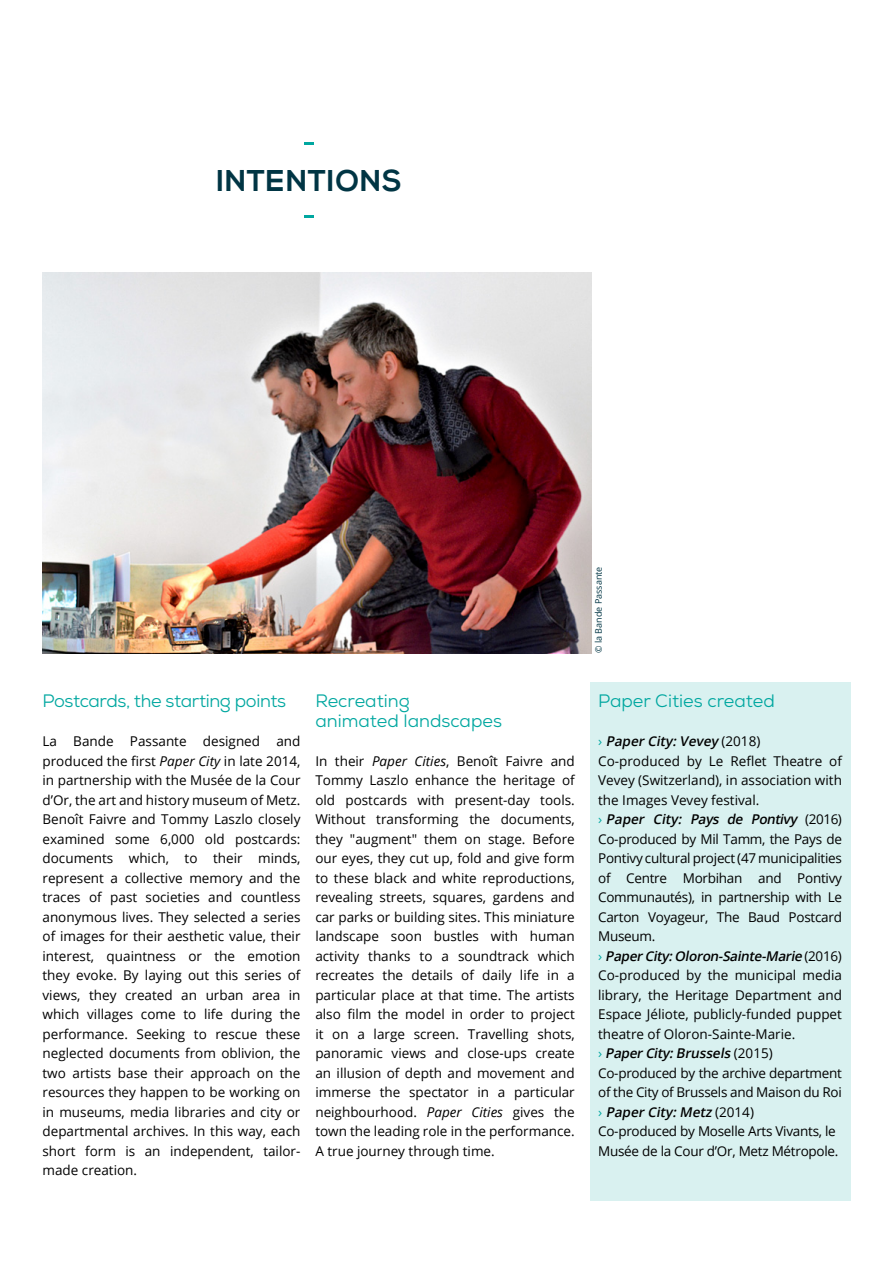
<style>
.page{position:relative;width:893px;height:1263px;background:#fff}
.page>*{position:absolute;margin:0;border:0;box-sizing:border-box;transform-origin:0 0}
.t1{font:700 30px "Nexa";letter-spacing:.02em;color:#003544}
.t2{font:18px/19.5px "Nexa";color:#00a7a0}
.t3{font:18px "Nexa";letter-spacing:-.02em;color:#00a7a0}
.t4{font:13.5px/19.5px "Open Sans";color:#000;text-align:justify}
.t5{font:13.5px/19.5px "Open Sans";letter-spacing:-.02em;color:#000}
.t6{font:9px "Open Sans";color:#013544}
.s1{font-style:italic}
.s2{color:#00a7a0}
.s3{font-weight:600;font-style:italic}
</style>
<div class="page">
<svg style="left:305px;top:142px;width:9px;height:3px"></svg>
<svg style="left:305px;top:215px;width:9px;height:3px"></svg>
<div style="left:590px;top:682px;width:260px;height:518px;background:#d9f1f0"></div>
<img style="left:43px;top:273px;width:548px;height:381px">
<h1 class="t1" style="left:217px;top:164px;width:187px">INTENTIONS</h1>
<h2 class="t3" style="left:43px;top:690px;width:245px">Postcards, the starting points</h2>
<p class="t4" style="left:43px;top:731px;width:259px">La Bande Passante designed and produced the first <span class="s1">Paper City</span> in late 2014, in partnership with the Musée de la Cour d’Or, the art and history museum of Metz.<br>Benoît Faivre and Tommy Laszlo closely examined some 6,000 old postcards: documents which, to their minds, represent a collective memory and the traces of past societies and countless anonymous lives. They selected a series of images for their aesthetic value, their interest, quaintness or the emotion they evoke. By laying out this series of views, they created an urban area in which villages come to life during the performance. Seeking to rescue these neglected documents from oblivion, the two artists base their approach on the resources they happen to be working on in museums, media libraries and city or departmental archives. In this way, each short form is an independent, tailor&shy;made creation.</p>
<h2 class="t2" style="left:315px;top:691px;width:188px">Recreating<br>animated landscapes</h2>
<p class="t4" style="left:315px;top:751px;width:261px">In their <span class="s1">Paper Cities</span>, Benoît Faivre and Tommy Laszlo enhance the heritage of old postcards with present-day tools.<br>Without transforming the documents, they "augment" them on stage. Before our eyes, they cut up, fold and give form to these black and white reproductions, revealing streets, squares, gardens and car parks or building sites. This miniature landscape soon bustles with human activity thanks to a soundtrack which recreates the details of daily life in a particular place at that time. The artists also film the model in order to project it on a large screen. Travelling shots, panoramic views and close-ups create an illusion of depth and movement and immerse the spectator in a particular neighbourhood. <span class="s1">Paper Cities</span> gives the town the leading role in the performance.<br>A true journey through time.</p>
<p class="t6" style="left:592px;top:653px;width:88px;rotate:-90deg">© la Bande Passante</p>
<h2 class="t2" style="left:598px;top:691px;width:178px">Paper Cities created</h2>
<p class="t5" style="left:598px;top:731px;width:245px"><span class="s2">›</span> <span class="s3">PaperCity:Vevey</span> ( 2 0 1 8 )<br>Co-produced by Le Reflet Theatre of Vevey (Switzerland), in association with the Images Vevey festival.<br><span class="s2">›</span> <span class="s3">Paper City: Pays de Pontivy</span> ( 2 0 1 6 )<br>Co-produced by Mil Tamm, the Pays de Pontivy cultural project (47 municipalities of Centre Morbihan and Pontivy Communautés), in partnership with Le Carton Voyageur, The Baud Postcard Museum.<br><span class="s2">›</span> <span class="s3">PaperCity:Oloron-Sainte-Marie</span> ( 2 0 1 6 )<br>Co-produced by the municipal media library, the Heritage Department and Espace Jéliote, publicly-funded puppet theatre of Oloron-Sainte-Marie.<br><span class="s2">›</span> <span class="s3">PaperCity:Brussels</span> ( 2 0 1 5 )<br>Co-produced by the archive department of the City of Brussels and Maison du Roi <span class="s2">›</span> <span class="s3">PaperCity:Metz</span> ( 2 0 1 4 )<br>Co-produced by Moselle Arts Vivants, le Musée de la Cour d’Or, Metz Métropole.</p>
</div>
